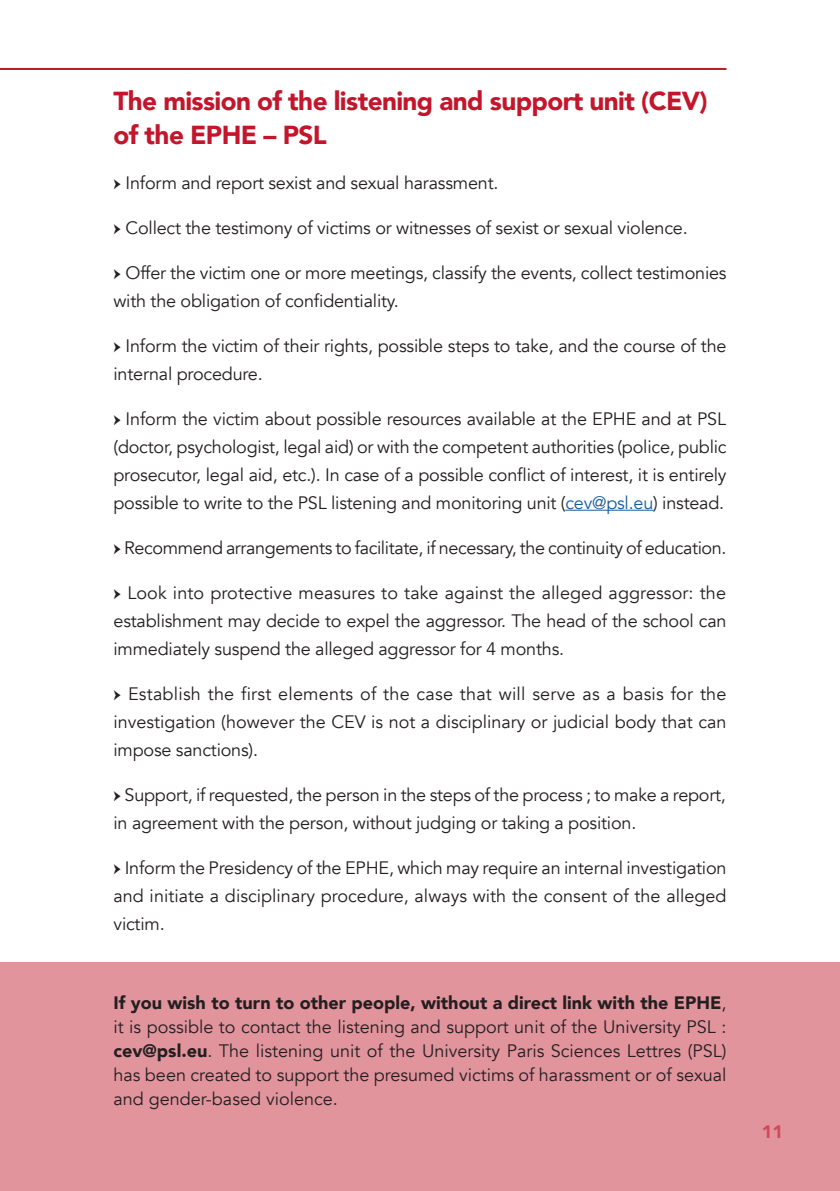
<style>
.page{position:relative;width:840px;height:1191px;background:#fff}
.page>*{position:absolute;margin:0;border:0;box-sizing:border-box;transform-origin:0 0}
.Titre_paragraphe{font:900 26px/34px "Avenir";letter-spacing:-.02em;color:#c3162c}
.CORPS{font:18px/28px "Avenir";letter-spacing:-.01em;color:#231f20;text-align:justify}
.t1{font:900 18px "Avenir";color:#c3162c}
.s1{font-family:"Minion Pro"}
.s2{color:#175d9e}
.s3{font-weight:900}
</style>
<div class="page">
<div style="left:0;top:962px;width:839px;height:229px;background:#e2949d"></div>
<hr style="left:0;top:68px;width:726px;height:2px;background:#c3162c">
<hr style="left:565px;top:510px;width:87px;height:1px;background:#175d9e">
<p class="Titre_paragraphe" style="left:113px;top:83px;width:595px">The mission of the listening and support unit (CEV) of the EPHE – PSL</p>
<p class="CORPS" style="left:113px;top:169px;width:386px"><span class="s1">→</span> Inform and report sexist and sexual harassment.</p>
<p class="CORPS" style="left:113px;top:214px;width:575px"><span class="s1">→</span> Collect the testimony of victims or witnesses of sexist or sexual violence.</p>
<p class="CORPS" style="left:113px;top:259px;width:614px"><span class="s1">→</span> Offer the victim one or more meetings, classify the events, collect testimonies with the obligation of confidentiality.</p>
<p class="CORPS" style="left:113px;top:332px;width:614px"><span class="s1">→</span> Inform the victim of their rights, possible steps to take, and the course of the internal procedure.</p>
<p class="CORPS" style="left:113px;top:405px;width:614px"><span class="s1">→</span> Inform the victim about possible resources available at the EPHE and at PSL (doctor, psychologist, legal aid) or with the competent authorities (police, public prosecutor, legal aid, etc.). In case of a possible conflict of interest, it is entirely possible to write to the PSL listening and monitoring unit (<span class="s2">cev@psl.eu</span>) instead.</p>
<p class="CORPS" style="left:113px;top:534px;width:614px"><span class="s1">→</span> Recommend arrangements to facilitate, if necessary, the continuity of education.</p>
<p class="CORPS" style="left:113px;top:579px;width:614px"><span class="s1">→</span> Look into protective measures to take against the alleged aggressor: the establishment may decide to expel the aggressor. The head of the school can immediately suspend the alleged aggressor for 4 months.</p>
<p class="CORPS" style="left:113px;top:680px;width:614px"><span class="s1">→</span> Establish the first elements of the case that will serve as a basis for the investigation (however the CEV is not a disciplinary or judicial body that can impose sanctions).</p>
<p class="CORPS" style="left:113px;top:781px;width:613px"><span class="s1">→</span> Support, if requested, the person in the steps of the process ; to make a report, in agreement with the person, without judging or taking a position.</p>
<p class="CORPS" style="left:113px;top:854px;width:614px"><span class="s1">→</span> Inform the Presidency of the EPHE, which may require an internal investigation and initiate a disciplinary procedure, always with the consent of the alleged victim.</p>
<p class="CORPS" style="left:113px;top:990px;width:614px;line-height:24px"><span class="s3">If you wish to turn to other people, without a direct link with the EPHE</span>, it is possible to contact the listening and support unit of the University PSL : <span class="s3">cev@psl.eu</span>. The listening unit of the University Paris Sciences Lettres (PSL) has been created to support the presumed victims of harassment or of sexual and gender-based violence.</p>
<p class="t1" style="left:761px;top:1116px;width:23px">11</p>
</div>
